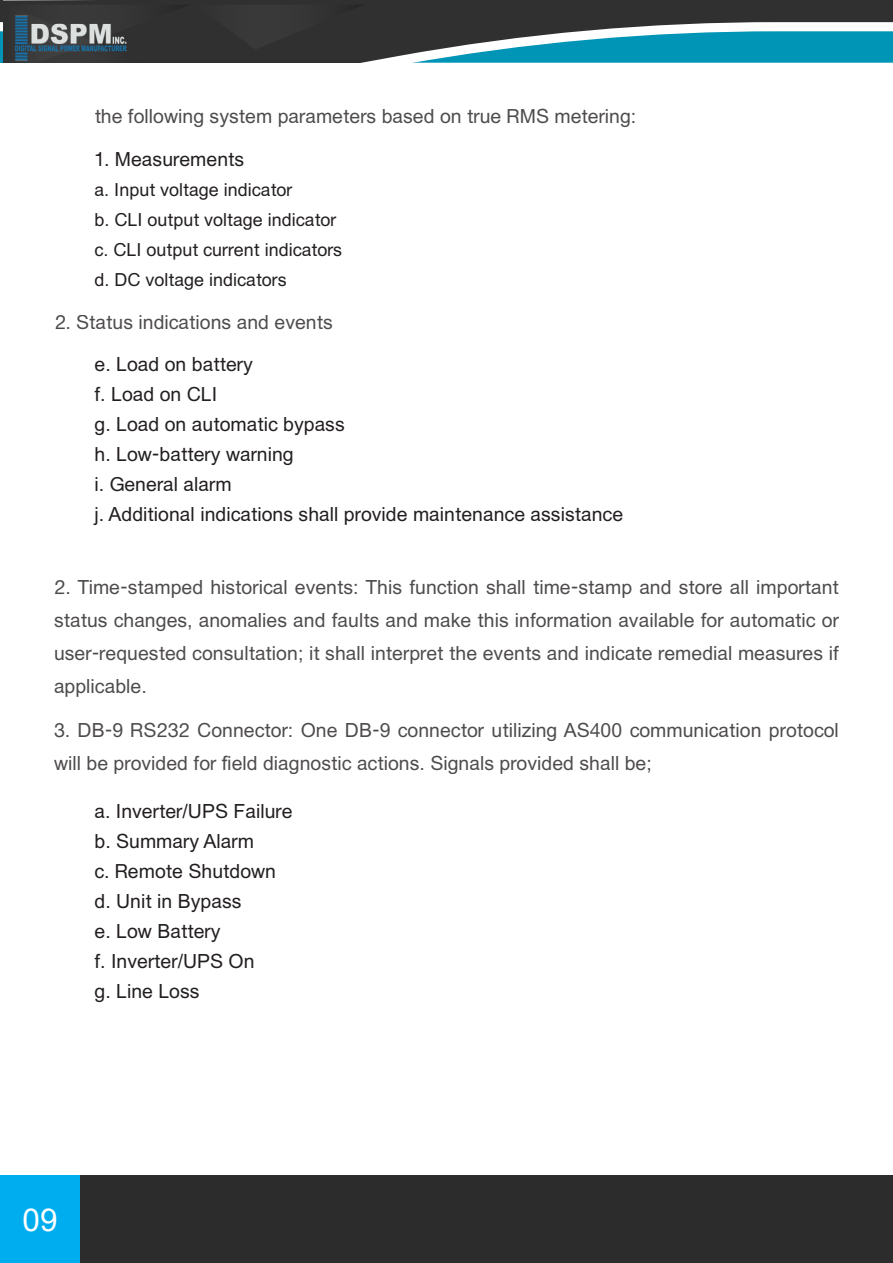
<style>
.page{position:relative;width:893px;height:1263px;background:#fff}
.page>*{position:absolute;margin:0;border:0;box-sizing:border-box;transform-origin:0 0}
.t1{font:31.5px "Arial";color:#fff}
.t2{font:19.5px/33px "i OS";color:#231f20;text-align:justify}
.t3{font:18px "i OS";color:#231f20}
</style>
<div class="page">
<svg style="left:0;top:0;width:893px;height:63px;background:#3c5b62"></svg>
<div style="left:0;top:1175px;width:893px;height:88px;background:#2b2c2b"></div>
<div style="left:0;top:1175px;width:80px;height:88px;background:#00aeef"></div>
<p class="t2" style="left:94px;top:100px;width:543px">the following system parameters based on true RMS metering:</p>
<p class="t2" style="left:94px;top:143px;width:151px">1. Measurements</p>
<p class="t3" style="left:94px;top:177px;width:199px">a. Input voltage indicator</p>
<p class="t3" style="left:94px;top:207px;width:243px">b. CLI output voltage indicator</p>
<p class="t3" style="left:94px;top:237px;width:249px">c. CLI output current indicators</p>
<p class="t3" style="left:94px;top:267px;width:194px">d. DC voltage indicators</p>
<p class="t2" style="left:54px;top:307px;width:280px">2. Status indications and events</p>
<p class="t2" style="left:94px;top:348px;width:160px">e. Load on battery</p>
<p class="t2" style="left:94px;top:378px;width:124px">f. Load on CLI</p>
<p class="t2" style="left:94px;top:408px;width:252px">g. Load on automatic bypass</p>
<p class="t2" style="left:94px;top:438px;width:201px">h. Low-battery warning</p>
<p class="t2" style="left:94px;top:468px;width:139px">i. General alarm</p>
<p class="t2" style="left:94px;top:498px;width:530px">j. Additional indications shall provide maintenance assistance</p>
<p class="t2" style="left:54px;top:571px;width:786px">2. Time-stamped historical events: This function shall time-stamp and store all important status changes, anomalies and faults and make this information available for automatic or user-requested consultation; it shall interpret the events and indicate remedial measures if applicable.</p>
<p class="t2" style="left:54px;top:714px;width:786px">3. DB-9 RS232 Connector: One DB-9 connector utilizing AS400 communication protocol will be provided for field diagnostic actions. Signals provided shall be;</p>
<p class="t2" style="left:94px;top:795px;width:200px">a. Inverter/UPS Failure</p>
<p class="t2" style="left:94px;top:825px;width:161px">b. Summary Alarm</p>
<p class="t2" style="left:94px;top:855px;width:183px">c. Remote Shutdown</p>
<p class="t2" style="left:94px;top:885px;width:149px">d. Unit in Bypass</p>
<p class="t2" style="left:94px;top:915px;width:128px">e. Low Battery</p>
<p class="t2" style="left:94px;top:945px;width:162px">f. Inverter/UPS On</p>
<p class="t2" style="left:94px;top:975px;width:107px">g. Line Loss</p>
<p class="t1" style="left:23px;top:1198px;width:37px">09</p>
</div>
